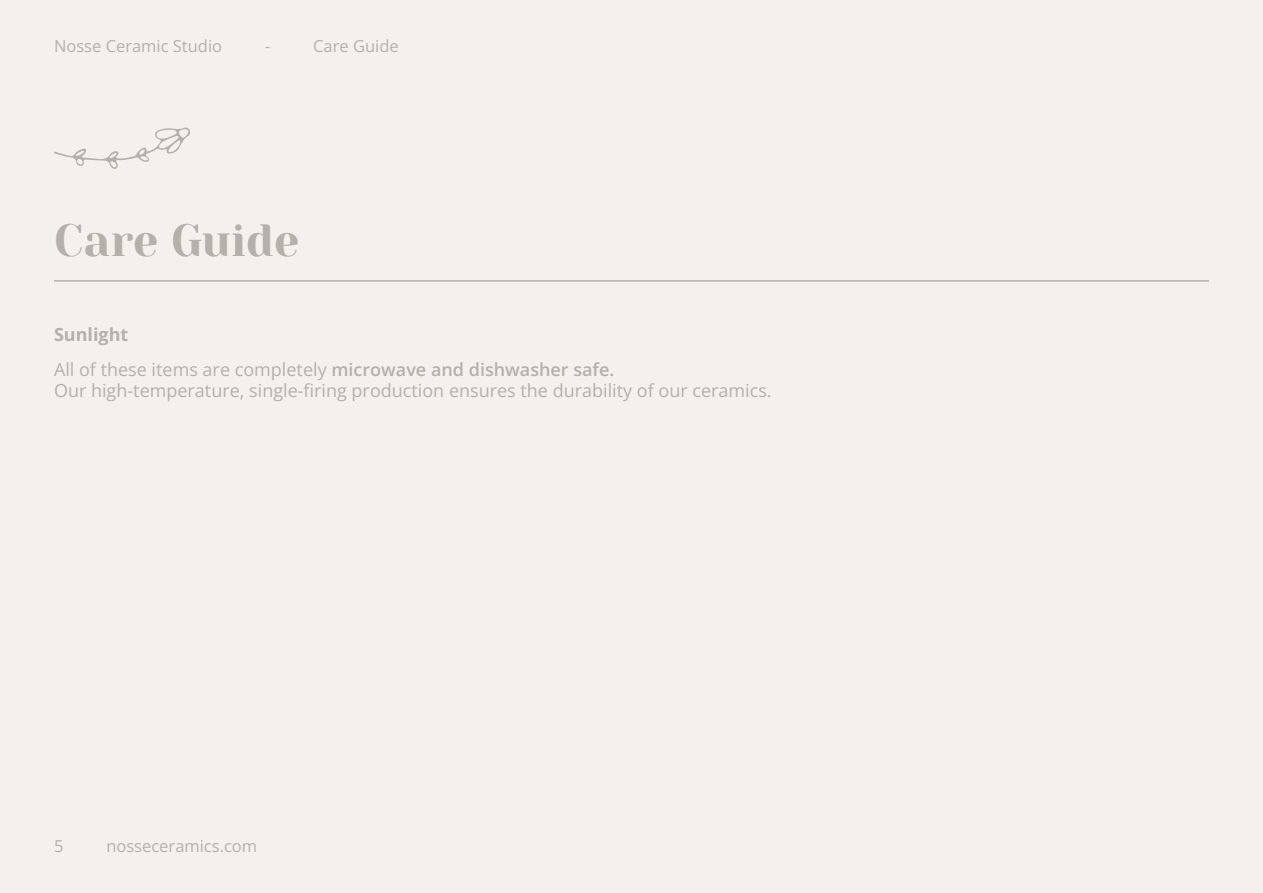
<style>
.page{position:relative;width:1263px;height:893px;background:#f3f0ed}
.page>*{position:absolute;margin:0;border:0;box-sizing:border-box;transform-origin:0 0}
.t1{font:45px "Yeseva One";color:#b5b0aa}
.t2{font:18px "Open Sans";color:#b5b0aa}
.t3{font:700 18px "Open Sans";color:#b5b0aa}
.t4{font:16.5px "Open Sans";color:#b5b0aa}
.s1{font-weight:600}
</style>
<div class="page">
<hr style="left:54px;top:280px;width:1155px;height:2px;background:#b5b0aa">
<svg style="left:54px;top:127px;width:136px;height:42px"></svg>
<p class="t4" style="left:54px;top:35px;width:170px">Nosse Ceramic Studio</p>
<p class="t4" style="left:265px;top:35px;width:7px">-</p>
<p class="t4" style="left:313px;top:35px;width:87px">Care Guide</p>
<p class="t1" style="left:54px;top:207px;width:247px">Care Guide</p>
<p class="t3" style="left:54px;top:322px;width:76px">Sunlight</p>
<p class="t2" style="left:54px;top:357px;width:562px">All of these items are completely <span class="s1">microwave and dishwasher safe.</span></p>
<p class="t2" style="left:54px;top:378px;width:719px">Our high-temperature, single-firing production ensures the durability of our ceramics.</p>
<p class="t4" style="left:54px;top:834px;width:11px">5</p>
<p class="t4" style="left:106px;top:834px;width:152px">nosseceramics.com</p>
</div>
